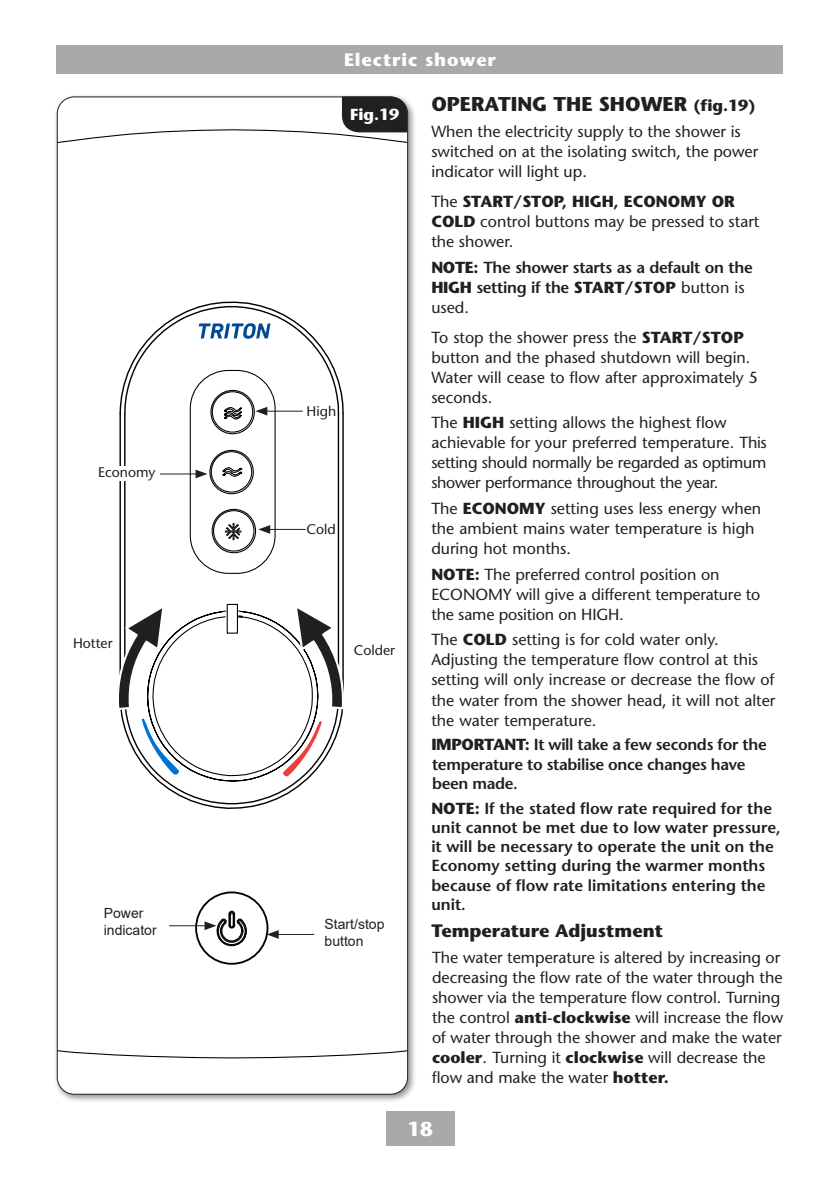
<style>
.page{position:relative;width:840px;height:1191px;background:#fff}
.page>*{position:absolute;margin:0;border:0;box-sizing:border-box;transform-origin:0 0}
.t1{font:700 20px "Stone Sans Std";color:#221f1f}
.t2{font:700 20px "Stone Sans Std";color:#fff}
.t3{font:700 18px "Stone Sans Std";color:#221f1f}
.t4{font:700 18px "Stone Sans Std";letter-spacing:.05em;color:#fff}
.t5{font:500 16px/20px "Stone Sans Std";color:#221f1f}
.t6{font:600 16px/19.2px "Stone Sans Std";color:#221f1f}
.t7{font:600 16px/20px "Stone Sans Std";letter-spacing:-.02em;color:#221f1f}
.t8{font:500 16px/20px "Stone Sans Std";letter-spacing:-.02em;color:#221f1f}
.t9{font:700 16px "Stone Sans Std";color:#fff}
.t10{font:14px/16.8px "Arial";color:#221f1f}
.t11{font:500 14px "Stone Sans Std";color:#221f1f}
.s1{font-size:16px}
.s2{font-weight:700}
.s3{font-weight:500}
</style>
<div class="page">
<div style="left:386px;top:1111px;width:68px;height:34px;background:#a7a9ab"></div>
<div style="left:57px;top:45px;width:725px;height:29px;background:#a7a9ab"></div>
<div style="left:53px;top:93px;width:364px;height:1010px;background:#221f1f;opacity:.5"></div>
<div style="left:57px;top:97px;width:350px;height:997px;background:#fff;border-radius:17px"></div>
<svg style="left:59px;top:129px;width:347px;height:930px"></svg>
<svg style="left:222px;top:467px;width:20px;height:10px"></svg>
<svg style="left:224px;top:522px;width:17px;height:18px"></svg>
<hr style="left:342px;top:413px;width:1px;height:284px;background:#000">
<hr style="left:119px;top:413px;width:2px;height:284px;background:#000">
<hr style="left:337px;top:413px;width:2px;height:284px;background:#000">
<hr style="left:124px;top:413px;width:1px;height:284px;background:#000">
<div style="left:195px;top:891px;width:73px;height:73px;border:2px solid #000;border-radius:50%"></div>
<div style="left:342px;top:97px;width:65px;height:35px;background:#221f1f"></div>
<hr style="left:275px;top:934px;width:39px;height:1px;background:#221f1f">
<svg style="left:266px;top:930px;width:12px;height:8px"></svg>
<hr style="left:169px;top:925px;width:39px;height:1px;background:#221f1f">
<svg style="left:204px;top:910px;width:47px;height:40px"></svg>
<hr style="left:267px;top:529px;width:38px;height:1px;background:#221f1f">
<svg style="left:258px;top:525px;width:12px;height:9px"></svg>
<div style="left:93px;top:467px;width:62px;height:14px;background:#fff"></div>
<hr style="left:160px;top:473px;width:39px;height:1px;background:#221f1f">
<svg style="left:195px;top:469px;width:12px;height:9px"></svg>
<svg style="left:119px;top:301px;width:225px;height:119px"></svg>
<svg style="left:116px;top:602px;width:228px;height:207px"></svg>
<p class="t11" style="left:98px;top:467px;width:59px">Economy</p>
<p class="t11" style="left:73px;top:637px;width:41px">Hotter</p>
<p class="t10" style="left:104px;top:906px;width:54px">Power indicator</p>
<p class="t4" style="left:344px;top:49px;width:153px">Electric shower</p>
<p class="t1" style="left:431px;top:96px;width:325px">OPERATING THE SHOWER <span class="s1">(fig.19)</span></p>
<p class="t5" style="left:431px;top:123px;width:328px">When the electricity supply to the shower is switched on at the isolating switch, the power indicator will light up.</p>
<p class="t5" style="left:431px;top:193px;width:329px">The <span class="s2">START/STOP, HIGH, ECONOMY OR<br>COLD</span> control buttons may be pressed to start the shower.</p>
<p class="t7" style="left:431px;top:259px;width:323px"><span class="s2">NOTE:</span> The shower starts as a default on the<br><span class="s2">HIGH</span> setting if the <span class="s2">START/STOP</span> <span class="s3">button is used.</span></p>
<p class="t5" style="left:431px;top:329px;width:328px">To stop the shower press the <span class="s2">START/STOP </span>button and the phased shutdown will begin.<br>Water will cease to flow after approximately 5 seconds.</p>
<p class="t8" style="left:431px;top:414px;width:337px">The <span class="s2">HIGH</span> setting allows the highest flow achievable for your preferred temperature. This setting should normally be regarded as optimum shower performance throughout the year.</p>
<p class="t5" style="left:431px;top:500px;width:331px">The <span class="s2">ECONOMY</span> setting uses less energy when the ambient mains water temperature is high during hot months.</p>
<p class="t5" style="left:431px;top:566px;width:330px"><span class="s2">NOTE:</span> The preferred control position on<br>ECONOMY will give a different temperature to the same position on HIGH.</p>
<p class="t5" style="left:431px;top:631px;width:345px">The <span class="s2">COLD</span> setting is for cold water only.<br>Adjusting the temperature flow control at this setting will only increase or decrease the flow of the water from the shower head, it will not alter the water temperature.</p>
<p class="t7" style="left:431px;top:737px;width:337px;line-height:19.2px"><span class="s2">IMPORTANT:</span> It will take a few seconds for the temperature to stabilise once changes have been made.</p>
<p class="t6" style="left:431px;top:800px;width:351px"><span class="s2">NOTE:</span> If the stated flow rate required for the unit cannot be met due to low water pressure, it will be necessary to operate the unit on the Economy setting during the warmer months because of flow rate limitations entering the unit.</p>
<p class="t3" style="left:431px;top:924px;width:233px">Temperature Adjustment</p>
<p class="t5" style="left:432px;top:949px;width:352px">The water temperature is altered by increasing or decreasing the flow rate of the water through the shower via the temperature flow control. Turning the control <span class="s2">anti-clockwise</span> will increase the flow of water through the shower and make the water <span class="s2">cooler</span>. Turning it <span class="s2">clockwise</span> will decrease the flow and make the water <span class="s2">hotter.</span></p>
<p class="t9" style="left:350px;top:108px;width:51px">Fig.19</p>
<p class="t11" style="left:306px;top:405px;width:31px">High</p>
<p class="t11" style="left:306px;top:524px;width:31px">Cold</p>
<p class="t11" style="left:354px;top:644px;width:43px">Colder</p>
<p class="t10" style="left:324px;top:917px;width:61px">Start/stop button</p>
<p class="t2" style="left:407px;top:1121px;width:27px">18</p>
</div>
